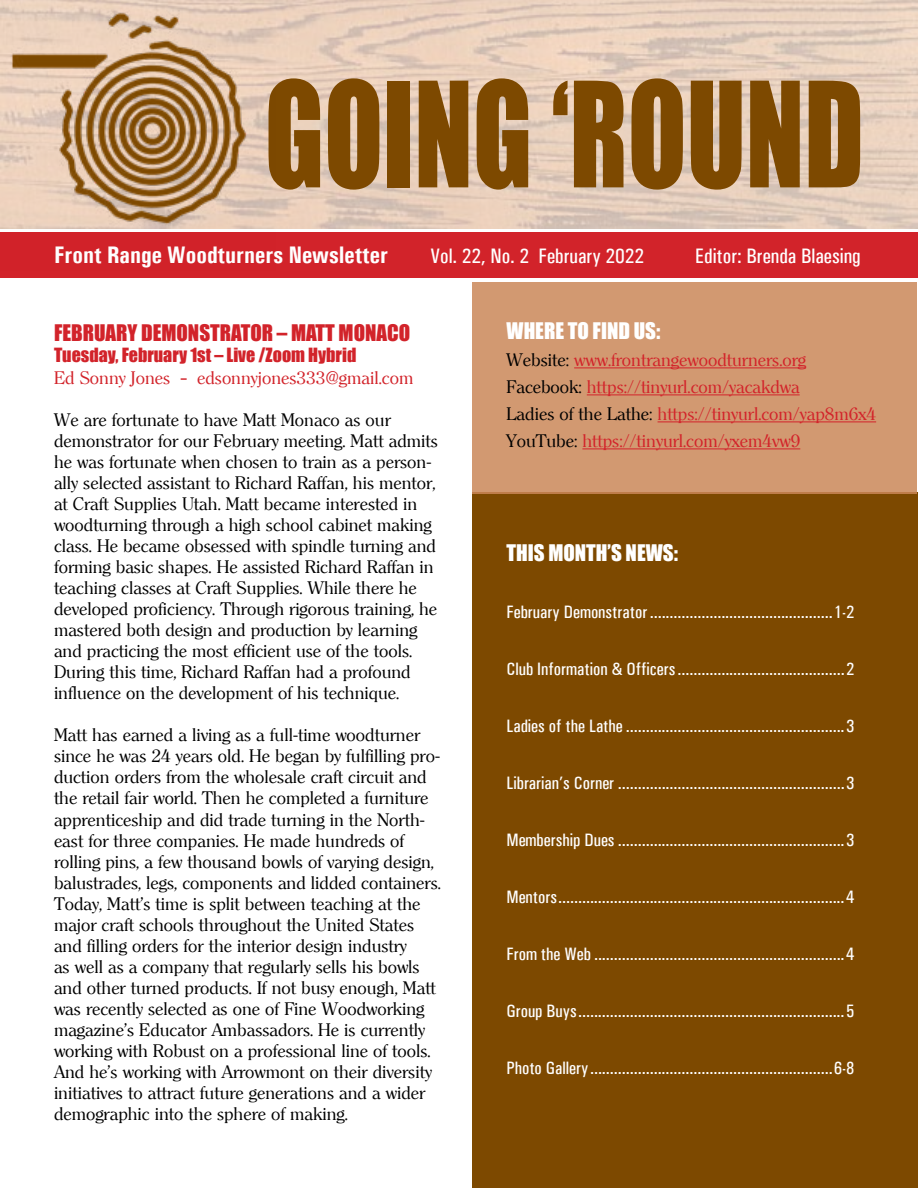
<style>
.page{position:relative;width:918px;height:1188px;background:#fff}
.page>*{position:absolute;margin:0;border:0;box-sizing:border-box;transform-origin:0 0}
.t1{font:135px "Impact";color:#7d4900;scale:.8 1}
.t2{font:700 24px "Univers Condensed";color:#fff}
.t3{font:500 21px "Univers Condensed";color:#fff}
.t4{font:21px "Impact";color:#d2232a}
.t5{font:21px "Impact";color:#fff}
.t6{font:18px/21px "Clearly Roman";color:#000}
.t7{font:500 18px "Univers Condensed";color:#fff}
.t8{font:18px/27px "Clearly Roman";color:#d2232a}
.t9{font:18px "Impact";color:#d2232a}
.s1{color:#000}
</style>
<div class="page">
<div style="left:472px;top:492px;width:446px;height:696px;background:#7d4900"></div>
<div style="left:0;top:232px;width:918px;height:46px;background:#d2232a"></div>
<img style="left:0;top:0;width:275px;height:229px">
<div style="left:472px;top:282px;width:445px;height:212px;background:#d29971"></div>
<hr style="left:574px;top:367px;width:232px;height:1px;background:#d2232a">
<hr style="left:587px;top:394px;width:213px;height:1px;background:#d2232a">
<hr style="left:658px;top:421px;width:218px;height:1px;background:#d2232a">
<hr style="left:582px;top:448px;width:218px;height:1px;background:#d2232a">
<h1 class="t1" style="left:265px;top:30px;width:751px">GOING ‘ROUND</h1>
<h2 class="t2" style="left:54px;top:241px;width:335px">Front Range Woodturners Newsletter</h2>
<p class="t3" style="left:431px;top:244px;width:215px">Vol. 22, No. 2 February 2022</p>
<p class="t3" style="left:695px;top:244px;width:167px">Editor: Brenda Blaesing</p>
<p class="t4" style="left:54px;top:316px;width:358px">FEBRUARY DEMONSTRATOR – MATT MONACO</p>
<p class="t9" style="left:54px;top:341px;width:304px">Tuesday, February 1st – Live /Zoom Hybrid</p>
<p class="t8" style="left:54px;top:364px;width:361px">Ed Sonny Jones – edsonnyjones333@gmail.com</p>
<p class="t6" style="left:54px;top:410px;width:385px">We are fortunate to have Matt Monaco as our demonstrator for our February meeting. Matt admits he was fortunate when chosen to train as a person&shy;ally selected assistant to Richard Raffan, his mentor, at Craft Supplies Utah. Matt became interested in woodturning through a high school cabinet making class. He became obsessed with spindle turning and forming basic shapes. He assisted Richard Raffan in teaching classes at Craft Supplies. While there he developed proficiency. Through rigorous training, he mastered both design and production by learning and practicing the most efficient use of the tools.<br>During this time, Richard Raffan had a profound influence on the development of his technique.</p>
<p class="t6" style="left:54px;top:725px;width:388px">Matt has earned a living as a full-time woodturner since he was 24 years old. He began by fulfilling pro&shy;duction orders from the wholesale craft circuit and the retail fair world. Then he completed a furniture apprenticeship and did trade turning in the North&shy;east for three companies. He made hundreds of rolling pins, a few thousand bowls of varying design, balustrades, legs, components and lidded containers.<br>Today, Matt’s time is split between teaching at the major craft schools throughout the United States and filling orders for the interior design industry<br>as well as a company that regularly sells his bowls and other turned products. If not busy enough, Matt was recently selected as one of Fine Woodworking magazine’s Educator Ambassadors. He is currently working with Robust on a professional line of tools.<br>And he’s working with Arrowmont on their diversity initiatives to attract future generations and a wider demographic into the sphere of making.</p>
<p class="t5" style="left:507px;top:315px;width:155px">WHERE TO FIND US:</p>
<p class="t8" style="left:507px;top:347px;width:371px"><span class="s1">Website:</span> www.frontrangewoodturners.org <span class="s1">Facebook:</span> https://tinyurl.com/yacakdwa<br><span class="s1">Ladies of the Lathe:</span> https://tinyurl.com/yap8m6x4<br><span class="s1">YouTube:</span> https://tinyurl.com/yxem4vw9</p>
<p class="t5" style="left:506px;top:537px;width:173px">THIS MONTH’S NEWS:</p>
<p class="t7" style="left:506px;top:602px;width:349px">February Demonstrator..............................................1-2</p>
<p class="t7" style="left:506px;top:659px;width:349px">Club Information &amp; Officers..........................................2</p>
<p class="t7" style="left:506px;top:716px;width:350px">Ladies of the Lathe .......................................................3</p>
<p class="t7" style="left:506px;top:773px;width:349px">Librarian’s Corner .........................................................3</p>
<p class="t7" style="left:506px;top:830px;width:349px">Membership Dues .........................................................3</p>
<p class="t7" style="left:506px;top:887px;width:349px">Mentors........................................................................4</p>
<p class="t7" style="left:506px;top:944px;width:350px">From the Web ...............................................................4</p>
<p class="t7" style="left:506px;top:1001px;width:349px">Group Buys...................................................................5</p>
<p class="t7" style="left:506px;top:1058px;width:350px">Photo Gallery.............................................................6-8</p>
</div>
